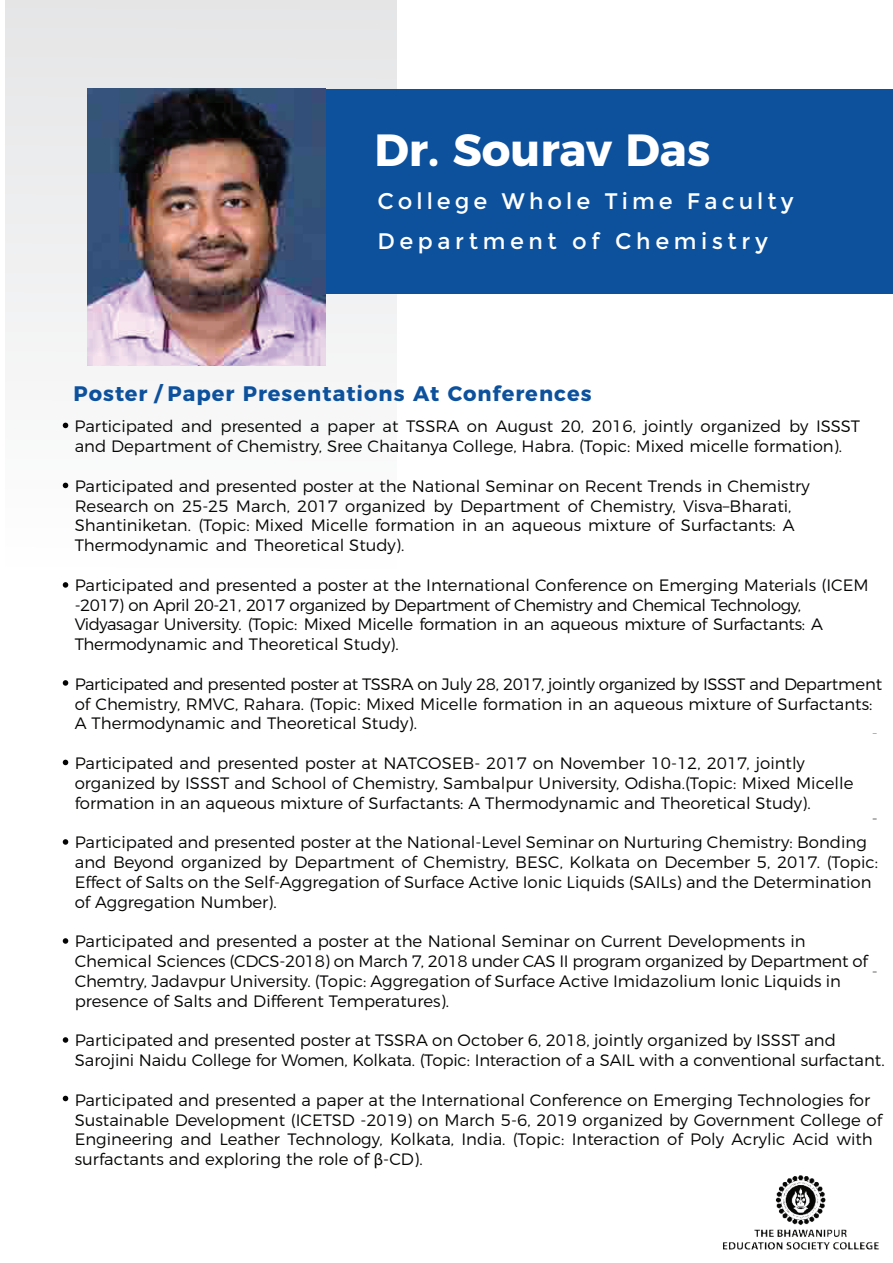
<style>
.page{position:relative;width:893px;height:1263px;background:#fff}
.page>*{position:absolute;margin:0;border:0;box-sizing:border-box;transform-origin:0 0}
.t1{font:700 45px "Montserrat";color:#fff}
.t2{font:22.5px/39.8px "Montserrat";letter-spacing:.175em;color:#fff}
.t3{font:700 21px "Montserrat";letter-spacing:.05em;color:#0d519d}
.t4{font:300 16.5px/19.8px "Montserrat";color:#040503}
.s1{font-family:"Myriad Pro";font-weight:400}
</style>
<div class="page">
<div style="left:219px;top:89px;width:674px;height:205px;background:#0d519d"></div>
<img style="left:723px;top:1175px;width:156px;height:75px">
<svg style="left:63px;top:423px;width:5px;height:5px"></svg>
<svg style="left:63px;top:483px;width:5px;height:5px"></svg>
<svg style="left:63px;top:680px;width:5px;height:6px"></svg>
<svg style="left:63px;top:760px;width:5px;height:5px"></svg>
<svg style="left:63px;top:839px;width:5px;height:6px"></svg>
<svg style="left:63px;top:938px;width:5px;height:6px"></svg>
<svg style="left:63px;top:1037px;width:5px;height:6px"></svg>
<svg style="left:63px;top:1096px;width:5px;height:5px"></svg>
<svg style="left:63px;top:582px;width:5px;height:6px"></svg>
<img style="left:87px;top:89px;width:238px;height:276px">
<h1 class="t1" style="left:374px;top:129px;width:337px">Dr. Sourav Das</h1>
<h2 class="t2" style="left:377px;top:183px;width:418px">College Whole Time Faculty<br>Department of Chemistry</h2>
<p class="t3" style="left:74px;top:384px;width:519px">Poster / Paper Presentations At Conferences</p>
<p class="t4" style="left:75px;top:417px;width:787px">Participated and presented a paper at TSSRA on August 20, 2016, jointly organized by ISSST and Department of Chemistry, Sree Chaitanya College, Habra. (Topic: Mixed micelle formation).</p>
<p class="t4" style="left:75px;top:477px;width:737px">Participated and presented poster at the National Seminar on Recent Trends in Chemistry Research on 25-25 March, 2017 organized by Department of Chemistry, Visva–Bharati, Shantiniketan. (Topic: Mixed Micelle formation in an aqueous mixture of Surfactants: A Thermodynamic and Theoretical Study).</p>
<p class="t4" style="left:75px;top:576px;width:795px">Participated and presented a poster at the International Conference on Emerging Materials (ICEM -2017) on April 20-21, 2017 organized by Department of Chemistry and Chemical Technology, Vidyasagar University. (Topic: Mixed Micelle formation in an aqueous mixture of Surfactants: A Thermodynamic and Theoretical Study).</p>
<p class="t4" style="left:75px;top:675px;width:809px">Participated and presented poster at TSSRA on July 28, 2017, jointly organized by ISSST and Department of Chemistry, RMVC, Rahara. (Topic: Mixed Micelle formation in an aqueous mixture of Surfactants:<br>A Thermodynamic and Theoretical Study).</p>
<p class="t4" style="left:75px;top:754px;width:780px">Participated and presented poster at NATCOSEB- 2017 on November 10-12, 2017, jointly organized by ISSST and School of Chemistry, Sambalpur University, Odisha.(Topic: Mixed Micelle formation in an aqueous mixture of Surfactants: A Thermodynamic and Theoretical Study).</p>
<p class="t4" style="left:75px;top:833px;width:805px">Participated and presented poster at the National-Level Seminar on Nurturing Chemistry: Bonding and Beyond organized by Department of Chemistry, BESC, Kolkata on December 5, 2017. (Topic:<br>Effect of Salts on the Self-Aggregation of Surface Active Ionic Liquids (SAILs) and the Determination of Aggregation Number).</p>
<p class="t4" style="left:75px;top:932px;width:794px">Participated and presented a poster at the National Seminar on Current Developments in Chemical Sciences (CDCS-2018) on March 7, 2018 under CAS II program organized by Department of Chemtry, Jadavpur University. (Topic: Aggregation of Surface Active Imidazolium Ionic Liquids in presence of Salts and Different Temperatures).</p>
<p class="t4" style="left:75px;top:1031px;width:811px">Participated and presented poster at TSSRA on October 6, 2018, jointly organized by ISSST and<br>Sarojini Naidu College for Women, Kolkata. (Topic: Interaction of a SAIL with a conventional surfactant.</p>
<p class="t4" style="left:75px;top:1091px;width:809px">Participated and presented a paper at the International Conference on Emerging Technologies for Sustainable Development (ICETSD -2019) on March 5-6, 2019 organized by Government College of Engineering and Leather Technology, Kolkata, India. (Topic: Interaction of Poly Acrylic Acid with surfactants and exploring the role of <span class="s1">β</span>-CD).</p>
<p class="t4" style="left:871px;top:723px;width:8px">-</p>
<p class="t4" style="left:871px;top:809px;width:8px">-</p>
<p class="t4" style="left:871px;top:962px;width:8px">-</p>
</div>
